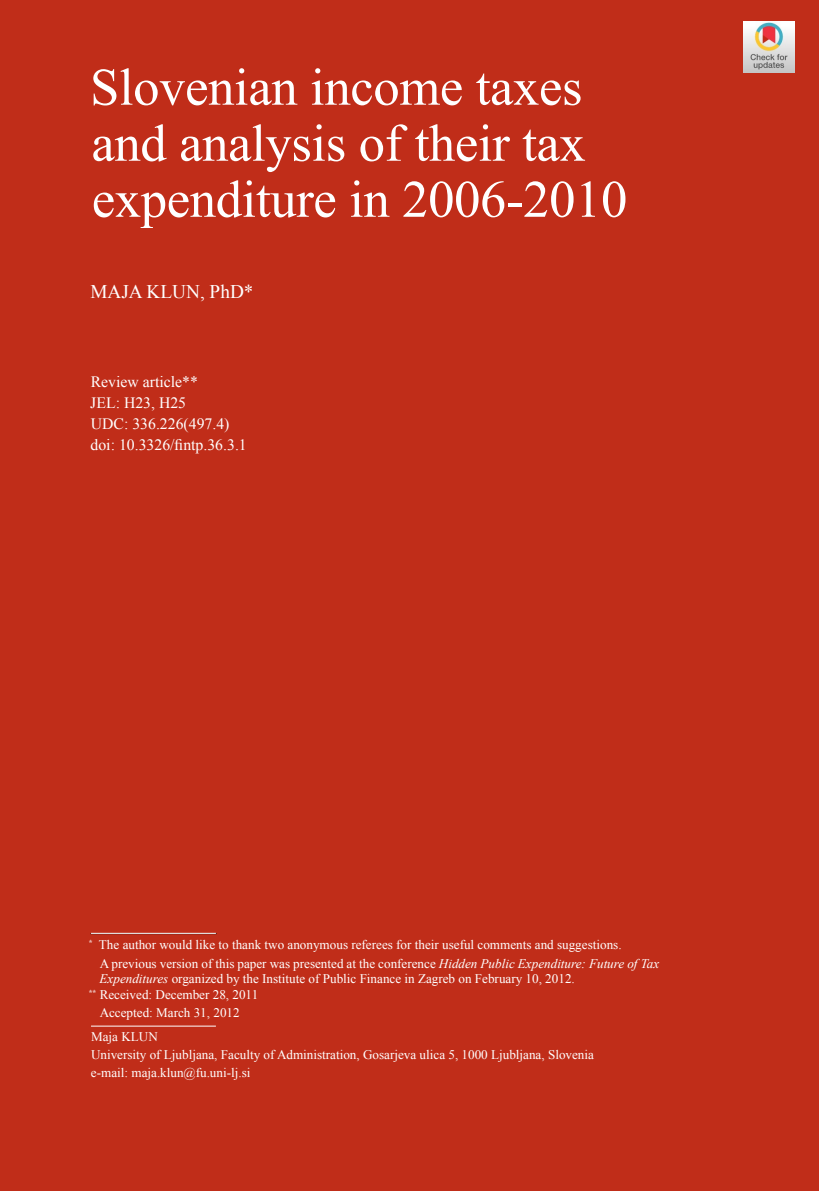
<style>
.page{position:relative;width:819px;height:1191px;background:#c02d19}
.page>*{position:absolute;margin:0;border:0;box-sizing:border-box;transform-origin:0 0}
.t1{font:52.5px/56px "Times New Roman";letter-spacing:-.005em;color:#fff}
.t2{font:19.25px "Times New Roman";color:#fff}
.t3{font:15.75px/21px "Times New Roman";color:#fff}
.t4{font:13.12px/18.2px "Times New Roman";color:#fff}
.s1{font-style:italic}
</style>
<div class="page">
<hr style="left:90px;top:933px;width:126px;height:1px;background:#231f20">
<hr style="left:91px;top:933px;width:125px;height:1px;background:#fff">
<hr style="left:91px;top:1025px;width:125px;height:1px;background:#fff">
<img style="left:744px;top:22px;width:50px;height:50px">
<h1 class="t1" style="left:90px;top:58px;width:538px">Slovenian income taxes and analysis of their tax expenditure in 2006-2010</h1>
<h2 class="t2" style="left:90px;top:278px;width:165px">MAJA KLUN, PhD*</h2>
<p class="t3" style="left:90px;top:371px;width:158px">Review article**<br>JEL: H23, H25<br>UDC: 336.226(497.4) doi: 10.3326/fintp.36.3.1</p>
<p class="t4" style="left:100px;top:935px;width:561px;text-indent:-11px"><sup>*</sup> The author would like to thank two anonymous referees for their useful comments and suggestions.<br>A previous version of this paper was presented at the conference <span class="s1">Hidden Public Expenditure: Future of Tax</span></p>
<p class="t4" style="left:89px;top:971px;width:487px;line-height:15.8px;text-indent:11px"><span class="s1">Expenditures</span> organized by the Institute of Public Finance in Zagreb on February 10, 2012. <sup>**</sup> Received: December 28, 2011</p>
<p class="t4" style="left:91px;top:1001px;width:150px;line-height:23.3px;text-indent:9px">Accepted: March 31, 2012<br>Maja KLUN</p>
<p class="t4" style="left:91px;top:1045px;width:504px">University of Ljubljana, Faculty of Administration, Gosarjeva ulica 5, 1000 Ljubljana, Slovenia e-mail: maja.klun@fu.uni-lj.si</p>
</div>
